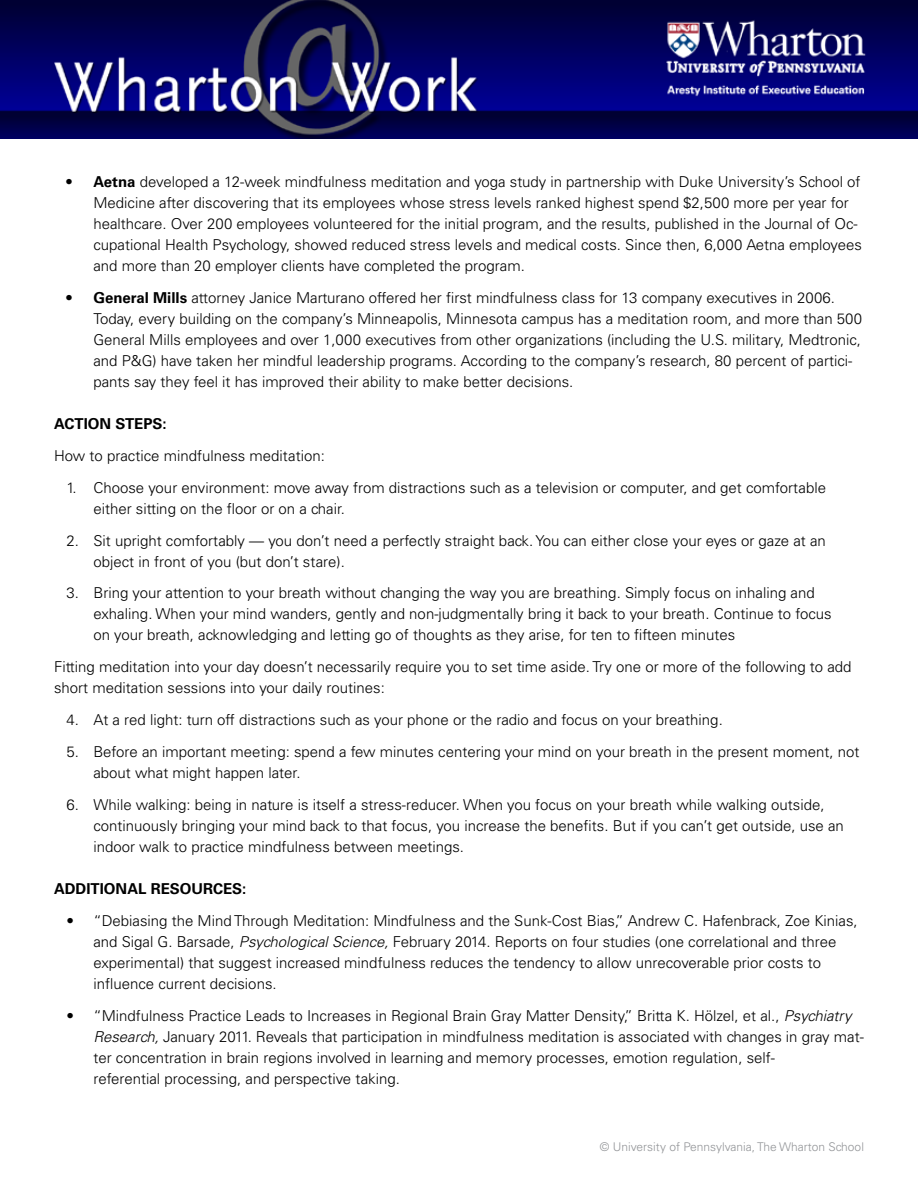
<style>
.page{position:relative;width:918px;height:1188px;background:#fff}
.page>*{position:absolute;margin:0;border:0;box-sizing:border-box;transform-origin:0 0}
.t1{font:300 15px/21px "Univers";color:#000}
.t2{font:700 15px "Univers";color:#000}
.t3{font:300 12px "Univers";color:#939598}
.s1{font-weight:700}
.s2{font-style:italic}
</style>
<div class="page">
<img style="left:0;top:0;width:918px;height:138px">
<p class="t1" style="left:93px;top:171px;width:770px;text-indent:-27px"><span class="s1">• Aetna</span> developed a 12-week mindfulness meditation and yoga study in partnership with Duke University’s School of Medicine after discovering that its employees whose stress levels ranked highest spend $2,500 more per year for healthcare. Over 200 employees volunteered for the initial program, and the results, published in the Journal of Oc&shy;cupational Health Psychology, showed reduced stress levels and medical costs. Since then, 6,000 Aetna employees and more than 20 employer clients have completed the program.</p>
<p class="t1" style="left:93px;top:287px;width:770px;text-indent:-27px"><span class="s1">• General Mills</span> attorney Janice Marturano offered her first mindfulness class for 13 company executives in 2006.<br>Today, every building on the company’s Minneapolis, Minnesota campus has a meditation room, and more than 500<br>General Mills employees and over 1,000 executives from other organizations (including the U.S. military, Medtronic, and P&amp;G) have taken her mindful leadership programs. According to the company’s research, 80 percent of partici&shy;pants say they feel it has improved their ability to make better decisions.</p>
<p class="t2" style="left:54px;top:415px;width:114px">ACTION STEPS:</p>
<p class="t1" style="left:54px;top:445px;width:272px">How to practice mindfulness meditation:</p>
<p class="t1" style="left:93px;top:477px;width:734px;text-indent:-27px">1. Choose your environment: move away from distractions such as a television or computer, and get comfortable either sitting on the floor or on a chair.</p>
<p class="t1" style="left:93px;top:530px;width:734px;text-indent:-27px">2. Sit upright comfortably — you don’t need a perfectly straight back. You can either close your eyes or gaze at an object in front of you (but don’t stare).</p>
<p class="t1" style="left:93px;top:583px;width:740px;text-indent:-27px">3. Bring your attention to your breath without changing the way you are breathing. Simply focus on inhaling and exhaling. When your mind wanders, gently and non-judgmentally bring it back to your breath. Continue to focus on your breath, acknowledging and letting go of thoughts as they arise, for ten to fifteen minutes</p>
<p class="t1" style="left:54px;top:656px;width:799px">Fitting meditation into your day doesn’t necessarily require you to set time aside. Try one or more of the following to add short meditation sessions into your daily routines:</p>
<p class="t1" style="left:66px;top:709px;width:658px">4. At a red light: turn off distractions such as your phone or the radio and focus on your breathing.</p>
<p class="t1" style="left:93px;top:741px;width:767px;text-indent:-27px">5. Before an important meeting: spend a few minutes centering your mind on your breath in the present moment, not about what might happen later.</p>
<p class="t1" style="left:93px;top:794px;width:752px;text-indent:-27px">6. While walking: being in nature is itself a stress-reducer. When you focus on your breath while walking outside, continuously bringing your mind back to that focus, you increase the benefits. But if you can’t get outside, use an indoor walk to practice mindfulness between meetings.</p>
<p class="t2" style="left:54px;top:880px;width:194px">ADDITIONAL RESOURCES:</p>
<p class="t1" style="left:93px;top:910px;width:766px;text-indent:-27px">• “Debiasing the Mind Through Meditation: Mindfulness and the Sunk-Cost Bias,” Andrew C. Hafenbrack, Zoe Kinias, and Sigal G. Barsade, <span class="s2">Psychological Science,</span> February 2014. Reports on four studies (one correlational and three experimental) that suggest increased mindfulness reduces the tendency to allow unrecoverable prior costs to influence current decisions.</p>
<p class="t1" style="left:93px;top:1005px;width:772px;text-indent:-27px">• “Mindfulness Practice Leads to Increases in Regional Brain Gray Matter Density,” Britta K. Hölzel, et al., <span class="s2">Psychiatry Research,</span> January 2011. Reveals that participation in mindfulness meditation is associated with changes in gray mat&shy;ter concentration in brain regions involved in learning and memory processes, emotion regulation, self-<br>referential processing, and perspective taking.</p>
<p class="t3" style="left:600px;top:1140px;width:266px">© University of Pennsylvania, The Wharton School</p>
</div>
